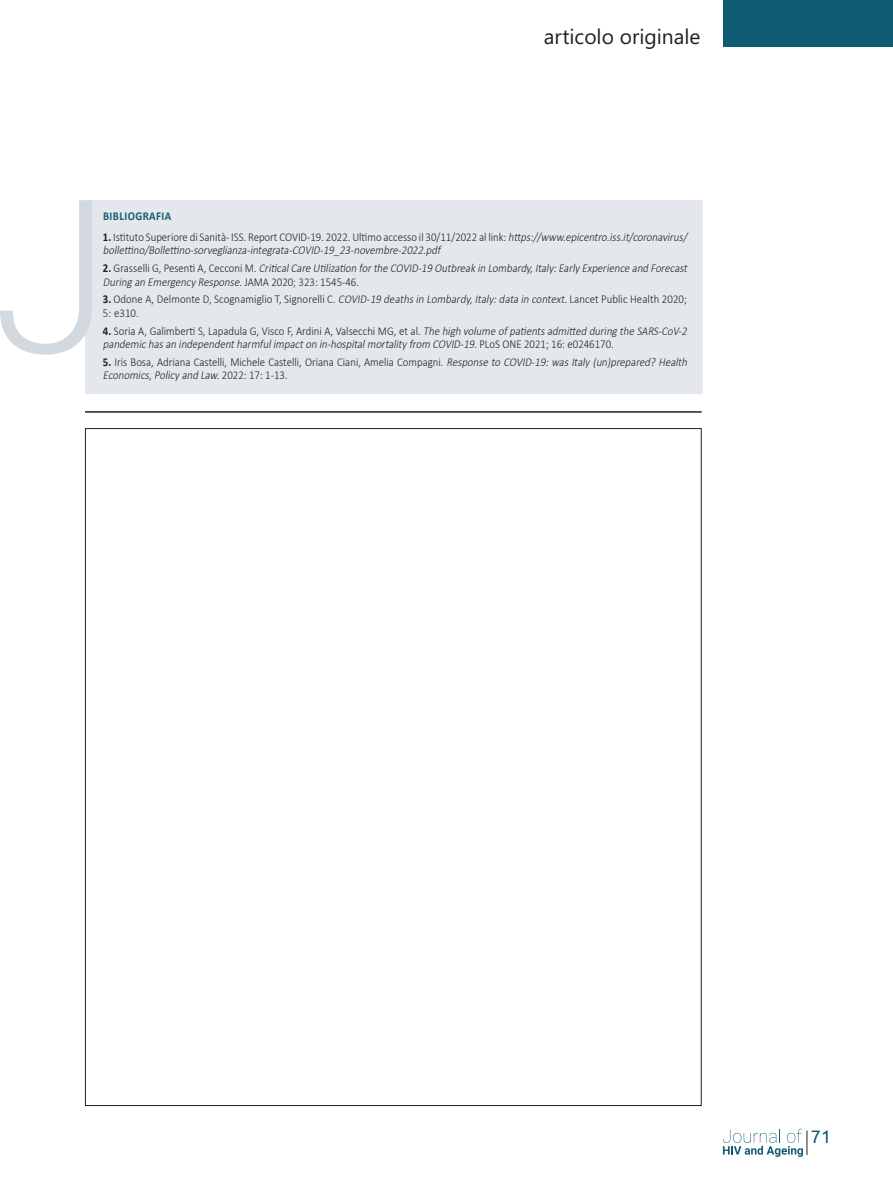
<style>
.page{position:relative;width:893px;height:1191px;background:#fff}
.page>*{position:absolute;margin:0;border:0;box-sizing:border-box;transform-origin:0 0}
.t1{font:21px "Segoe WP";color:#231f20}
.t2{font:18px "Ubuntu";color:#0f5b73}
.t3{font:italic 300 12px/13.5px "Calibri";color:#231f20;scale:.9 1}
.t4{font:300 12px/13.5px "Calibri";color:#231f20;scale:.9 1}
.t5{font:700 12px "Calibri";letter-spacing:.04em;color:#145d73;scale:.9 1}
.s1{font-weight:700;font-style:normal}
.s2{font-style:normal}
.s3{font-weight:700}
.s4{font-style:italic}
</style>
<div class="page">
<div style="left:723px;top:0;width:170px;height:47px;background:#0f5b73"></div>
<svg style="left:723px;top:1128px;width:85px;height:29px"></svg>
<div style="left:85px;top:200px;width:617px;height:194px;background:#e4e7ec"></div>
<svg style="left:0;top:200px;width:92px;height:154px"></svg>
<hr style="left:85px;top:411px;width:617px;height:2px;background:#231f20">
<p class="t1" style="left:544px;top:22px;width:158px">articolo originale</p>
<p class="t5" style="left:103px;top:208px;width:77px">BIBLIOGRAFIA</p>
<p class="t3" style="left:103px;top:230px;width:653px"><span class="s1">1.</span> <span class="s2">Istituto Superiore di Sanità - ISS. Report COVID-19. 2022. Ultimo accesso il 30/11/2022 al link:</span> https://www.epicentro.iss.it/coronavirus/ bollettino/Bollettino-sorveglianza-integrata-COVID-19_23-novembre-2022.pdf</p>
<p class="t3" style="left:103px;top:261px;width:653px"><span class="s1">2 .</span> <span class="s2">G r a s s e l l i G , P e s e n ti A , C e c c o n i M .</span> CriticalCare Utilization forthe COVID-19 Outbreakin Lombardy,Italy:EarlyExperience and Forecast<br>During an EmergencyResponse.<span class="s2">J A M A 2 0 2 0 ; 3 2 3 : 1 5 4 5 -4 6 .</span></p>
<p class="t4" style="left:103px;top:292px;width:650px"><span class="s3">3.</span> Odone A, Delmonte D, Scognamiglio T, Signorelli C. <span class="s4">COVID-19 deathsin Lombardy,Italy:data in context.</span>Lancet Public Health 2020;<br>5: e310.</p>
<p class="t3" style="left:103px;top:324px;width:653px"><span class="s1">4.</span> <span class="s2">Soria A, Galimberti S, Lapadula G, Visco F, Ardini A, Valsecchi MG, et al.</span> The high volume ofpatientsadmitted during the SARS-CoV-2 pandemichasan independentharmfulimpacton in-hospitalmortalityfrom COVID-19.<span class="s2">P Lo S O N E 2 0 2 1 ; 1 6 : e 0 2 4 6 1 7 0 .</span></p>
<p class="t4" style="left:103px;top:355px;width:653px"><span class="s3">5.</span> Iris Bosa, Adriana Castelli, Michele Castelli, Oriana Ciani, Amelia Compagni. <span class="s4">Response to COVID-19:wasItaly(un)prepared? Health<br>Economics,Policyand Law.</span>2 0 2 2 : 1 7 : 1 - 1 3 .</p>
<p class="t2" style="left:811px;top:1125px;width:22px">71</p>
</div>
